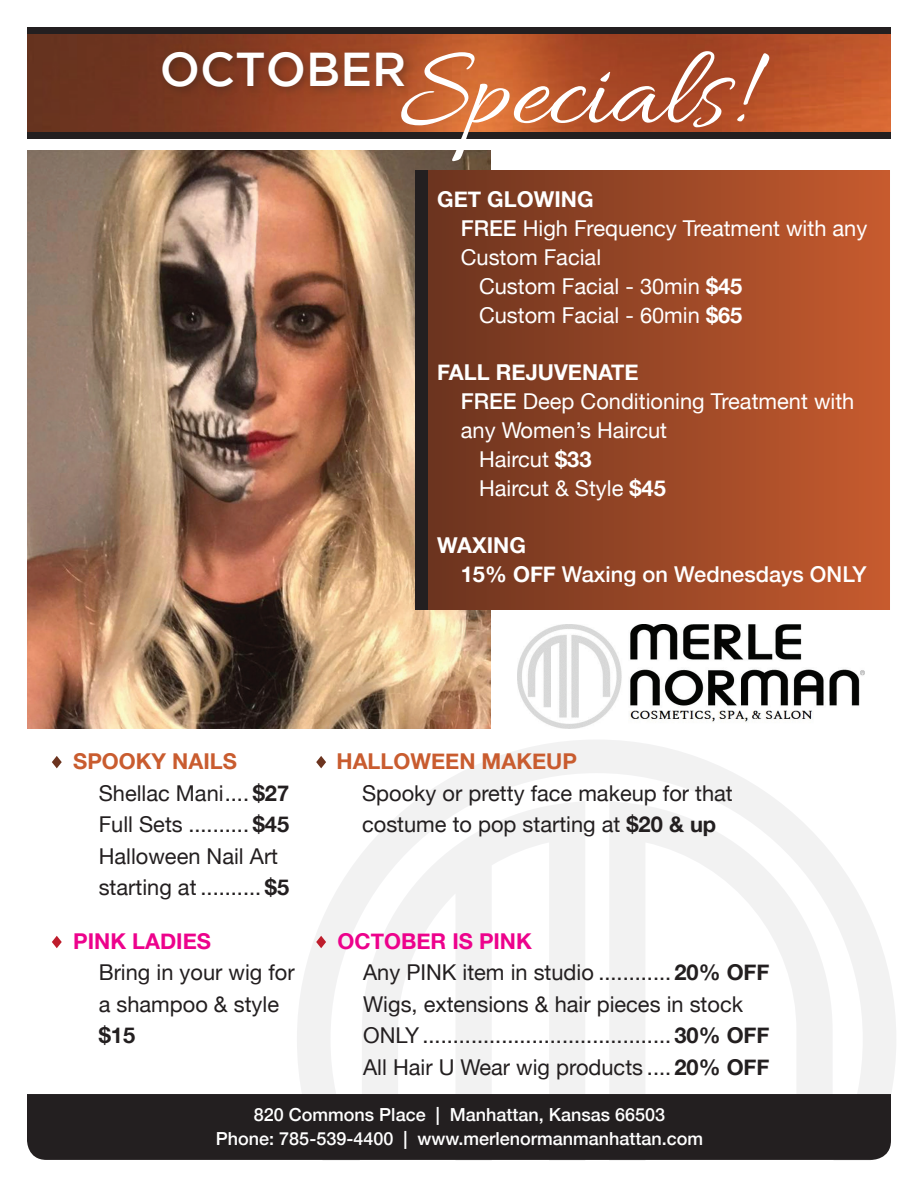
<style>
.page{position:relative;width:918px;height:1188px;background:#fff}
.page>*{position:absolute;margin:0;border:0;box-sizing:border-box;transform-origin:0 0}
.t1{font:116.25px "Allura";color:#fff}
.t2{font:500 47.4px "Gotham";color:#fff}
.t3{font:21.9px/31.5px "Helvetica Neue";color:#231f20}
.t4{font:21.9px "Helvetica Neue";color:#fff}
.t5{font:500 21.9px/29.1px "Helvetica Neue";color:#fff}
.t6{font:700 21.9px "Helvetica Neue";color:#fff}
.t7{font:700 21.9px "Helvetica Neue";color:#c95c2f}
.t8{font:700 21.9px "Helvetica Neue";color:#ed028c}
.t9{font:700 21.9px "Helvetica Neue";color:#231f20}
.t10{font:500 18px/24px "Helvetica Neue";color:#fff;text-align:center}
.s1{font-weight:500}
.s2{font-weight:700}
.s3{font-weight:700;color:#c95c2f}
.s4{font-weight:700;color:#ed028c}
</style>
<div class="page">
<svg style="left:297px;top:740px;width:599px;height:421px"></svg>
<img style="left:27px;top:150px;width:464px;height:579px">
<img style="left:27px;top:34px;width:864px;height:99px">
<div style="left:27px;top:27px;width:864px;height:7px;background:#231f20"></div>
<div style="left:27px;top:133px;width:864px;height:6px;background:#231f20"></div>
<div style="left:27px;top:1094px;width:864px;height:66px;background:#231f20"></div>
<img style="left:518px;top:624px;width:346px;height:104px">
<div style="left:416px;top:170px;width:12px;height:439px;background:#231f20"></div>
<svg style="left:52px;top:756px;width:10px;height:12px"></svg>
<svg style="left:52px;top:936px;width:10px;height:12px"></svg>
<div style="left:429px;top:170px;width:462px;height:439px;background:linear-gradient(to right,#6b331f,#c75b2e)"></div>
<div style="left:157px;top:47px;width:257px;height:51px;background:#231f20;opacity:.35"></div>
<svg style="left:316px;top:936px;width:10px;height:12px"></svg>
<svg style="left:316px;top:756px;width:10px;height:12px"></svg>
<h1 class="t1" style="left:400px;top:27px;width:347px">Specials!</h1>
<h2 class="t2" style="left:160px;top:43px;width:248px">OCTOBER</h2>
<p class="t6" style="left:437px;top:182px;width:158px">GET GLOWING</p>
<p class="t4" style="left:461px;top:212px;width:408px"><span class="s1">FREE</span> High Frequency Treatment with any</p>
<p class="t4" style="left:461px;top:241px;width:142px">Custom Facial</p>
<p class="t4" style="left:479px;top:270px;width:265px">Custom Facial - 30min <span class="s2">$45</span></p>
<p class="t4" style="left:479px;top:300px;width:265px">Custom Facial - 60min <span class="s2">$65</span></p>
<p class="t6" style="left:437px;top:355px;width:203px">FALL REJUVENATE</p>
<p class="t4" style="left:461px;top:386px;width:395px"><span class="s1">FREE</span> Deep Conditioning Treatment with</p>
<p class="t4" style="left:461px;top:415px;width:208px">any Women’s Haircut</p>
<p class="t4" style="left:479px;top:444px;width:114px">Haircut <span class="s2">$33</span></p>
<p class="t4" style="left:479px;top:473px;width:188px">Haircut &amp; Style <span class="s2">$45</span></p>
<p class="t5" style="left:461px;top:529px;width:407px;text-indent:-24px"><span class="s2">WAXING<br>15% OFF</span> Waxing on Wednesdays ONLY</p>
<p class="t3" style="left:99px;top:747px;width:192px;text-indent:-26px"><span class="s3">SPOOKY NAILS<br></span>Shellac Mani.... <span class="s2">$27<br></span>Full Sets .......... <span class="s2">$45<br></span>Halloween Nail Art starting at .......... <span class="s2">$5</span></p>
<p class="t8" style="left:73px;top:924px;width:139px">PINK LADIES</p>
<p class="t3" style="left:99px;top:958px;width:197px">Bring in your wig for a shampoo &amp; style</p>
<p class="t9" style="left:99px;top:1018px;width:38px">$15</p>
<p class="t7" style="left:337px;top:744px;width:242px">HALLOWEEN MAKEUP</p>
<p class="t3" style="left:362px;top:778px;width:372px">Spooky or pretty face makeup for that costume to pop starting at <span class="s2">$20 &amp; up</span></p>
<p class="t3" style="left:363px;top:927px;width:408px;text-indent:-26px"><span class="s4">OCTOBER IS PINK<br></span>Any PINK item in studio ............ <span class="s2">20% OFF </span>Wigs, extensions &amp; hair pieces in stock ONLY......................................... <span class="s2">30% OFF </span>All Hair U Wear wig products .... <span class="s2">20% OFF</span></p>
<p class="t10" style="left:216px;top:1101px;width:489px">820 Commons Place | Manhattan, Kansas 66503<br>Phone: 785-539-4400 | www.merlenormanmanhattan.com</p>
</div>
